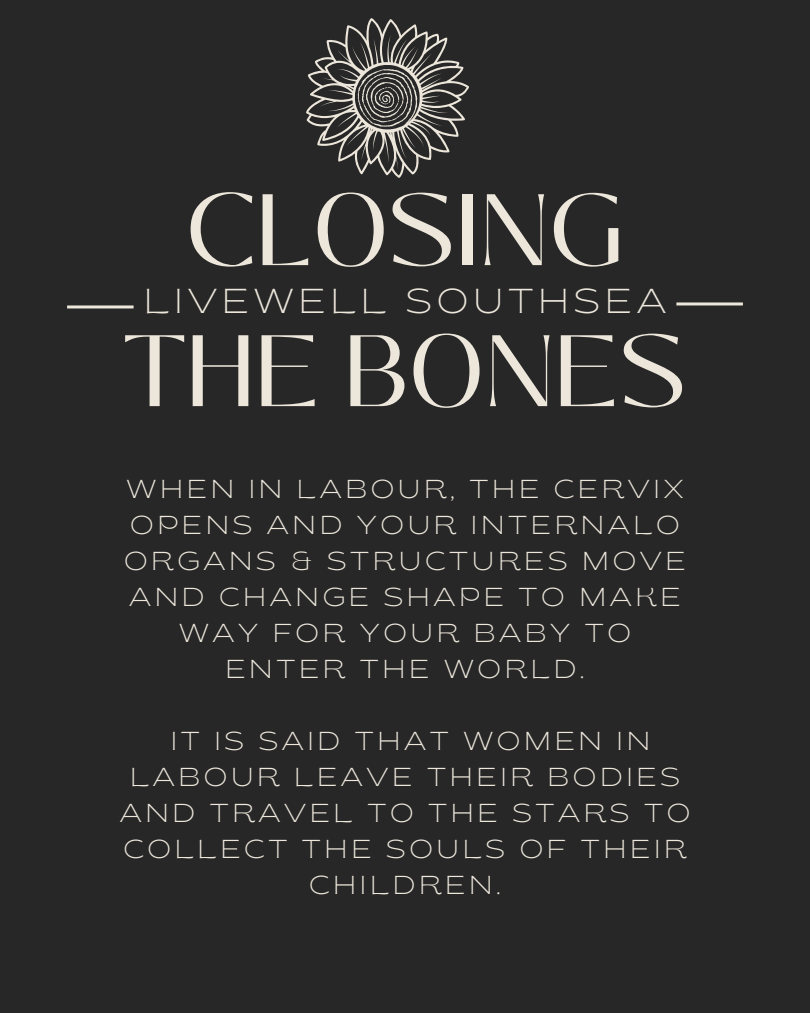
<style>
.page{position:relative;width:810px;height:1013px;background:#fff}
.page>*{position:absolute;margin:0;border:0;box-sizing:border-box;transform-origin:0 0}
.t1{font:100.9px "Black Mango";color:#ece6db}
.t2{font:200 semi-expanded 34.6px "Brice";letter-spacing:.115em;color:#ece6db}
.t3{font:200 semi-expanded 25.9px/36px "Brice";letter-spacing:.115em;color:#ece6db;text-align:center}
</style>
<div class="page">
<div style="left:0;top:0;width:810px;height:1012px;background:#272727"></div>
<hr style="left:67px;top:305px;width:67px;height:3px;background:#ece6db">
<hr style="left:676px;top:302px;width:67px;height:3px;background:#ece6db">
<svg style="left:306px;top:18px;width:163px;height:160px"></svg>
<p class="t1" style="left:186px;top:154px;width:440px">CLOSING</p>
<p class="t2" style="left:143px;top:287px;width:525px">LIVEWELL SOUTHSEA</p>
<p class="t1" style="left:123px;top:295px;width:566px">THE BONES</p>
<p class="t3" style="left:124px;top:473px;width:564px">WHEN IN LABOUR, THE CERVIX<br>OPENS AND YOUR INTERNALO<br>ORGANS &amp; STRUCTURES MOVE<br>AND CHANGE SHAPE TO MAKE<br>WAY FOR YOUR BABY TO<br>ENTER THE WORLD.</p>
<p class="t3" style="left:119px;top:725px;width:573px">IT IS SAID THAT WOMEN IN<br>LABOUR LEAVE THEIR BODIES<br>AND TRAVEL TO THE STARS TO<br>COLLECT THE SOULS OF THEIR<br>CHILDREN.</p>
</div>
